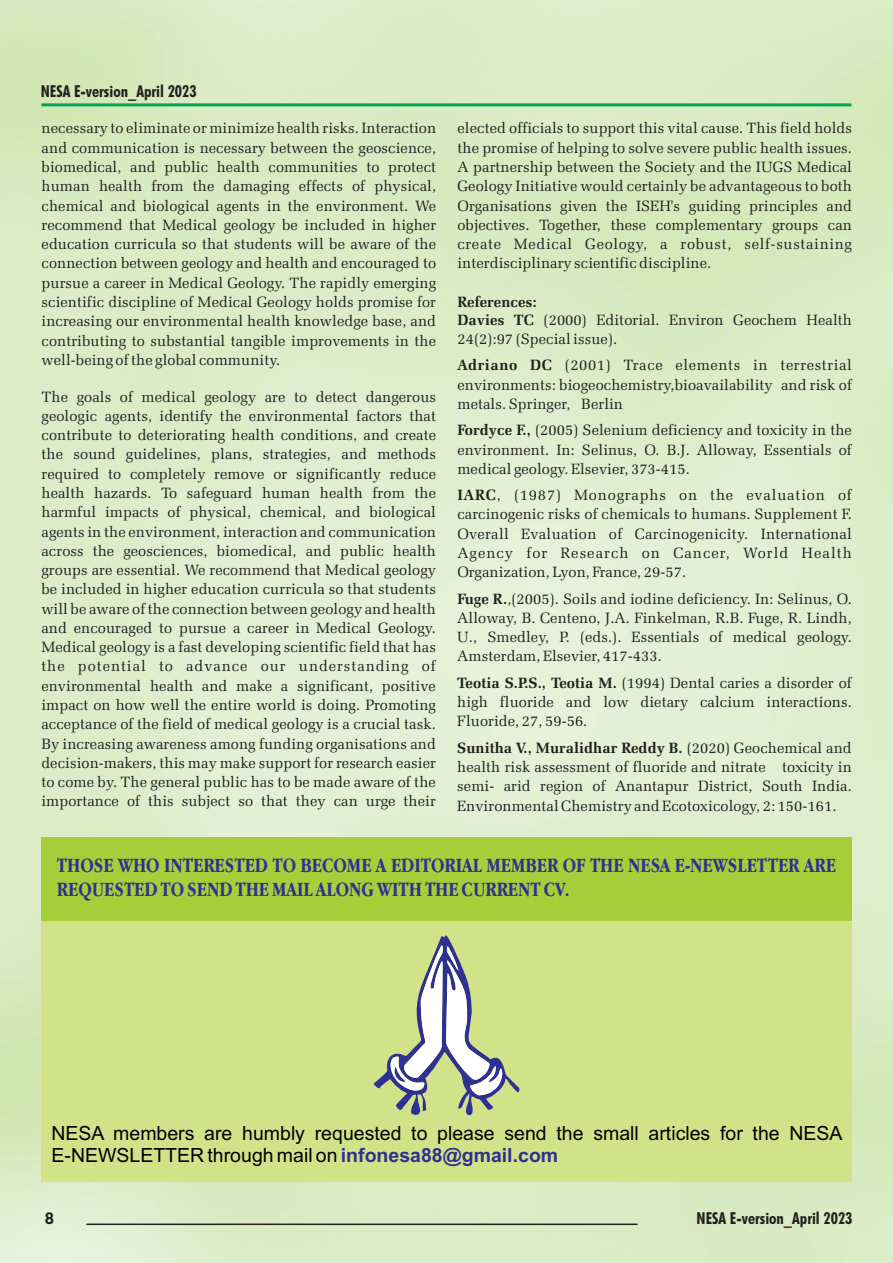
<style>
.page{position:relative;width:893px;height:1263px;background:#fff}
.page>*{position:absolute;margin:0;border:0;box-sizing:border-box;transform-origin:0 0}
.t1{font:700 21px/23.4px "Apple Garamond";color:#2e3092}
.t2{font:19.5px/21.8px "Arial";color:#000}
.t3{font:700 condensed 16.5px "Futura BT";color:#231f20}
.t4{font:700 16.5px "Gotham Narrow";color:#231f20}
.t5{font:15px/19.2px "Zapf Elliptical 711 BT";letter-spacing:.005em;color:#231f20;text-align:justify}
.t6{font:15px/26.4px "Zapf Elliptical 711 BT";letter-spacing:.04em;color:#231f20}
.s1{font-weight:700}
.s2{font-weight:700;color:#2e3092}
</style>
<div class="page">
<img style="left:0;top:0;width:893px;height:1263px">
<div style="left:41px;top:837px;width:810px;height:345px;background:#d2e288"></div>
<div style="left:41px;top:837px;width:810px;height:84px;background:#a6ce39"></div>
<hr style="left:41px;top:103px;width:810px;height:3px;background:#00a650">
<hr style="left:86px;top:1223px;width:552px;height:2px;background:#231f20">
<svg style="left:374px;top:935px;width:145px;height:181px"></svg>
<p class="t3" style="left:41px;top:84px;width:157px">NESA E-version_April 2023</p>
<p class="t5" style="left:42px;top:120px;width:396px">necessary to eliminate or minimize health risks. Interaction and communication is necessary between the geoscience, biomedical, and public health communities to protect human health from the damaging effects of physical, chemical and biological agents in the environment. We recommend that Medical geology be included in higher education curricula so that students will be aware of the connection between geology and health and encouraged to pursue a career in Medical Geology. The rapidly emerging scientific discipline of Medical Geology holds promise for increasing our environmental health knowledge base, and contributing to substantial tangible improvements in the well-being of the global community.</p>
<p class="t5" style="left:41px;top:388px;width:396px">The goals of medical geology are to detect dangerous geologic agents, identify the environmental factors that contribute to deteriorating health conditions, and create the sound guidelines, plans, strategies, and methods required to completely remove or significantly reduce health hazards. To safeguard human health from the harmful impacts of physical, chemical, and biological agents in the environment, interaction and communication across the geosciences, biomedical, and public health groups are essential. We recommend that Medical geology be included in higher education curricula so that students will be aware of the connection between geology and health and encouraged to pursue a career in Medical Geology.<br>Medical geology is a fast developing scientific field that has the potential to advance our understanding of environmental health and make a significant, positive impact on how well the entire world is doing. Promoting acceptance of the field of medical geology is a crucial task.<br>By increasing awareness among funding organisations and decision-makers, this may make support for research easier to come by. The general public has to be made aware of the importance of this subject so that they can urge their</p>
<p class="t5" style="left:457px;top:120px;width:396px">elected officials to support this vital cause. This field holds the promise of helping to solve severe public health issues.<br>A partnership between the Society and the IUGS Medical Geology Initiative would certainly be advantageous to both Organisations given the ISEH's guiding principles and objectives. Together, these complementary groups can create Medical Geology, a robust, self-sustaining interdisciplinary scientific discipline.</p>
<p class="t5" style="left:457px;top:294px;width:396px;line-height:17.5px"><span class="s1">References:<br>Davies TC</span> (2000) Editorial. Environ Geochem Health</p>
<p class="t6" style="left:457px;top:327px;width:396px">24(2):97 (Special issue).<br><span class="s1">Adriano DC</span> (2001) Trace elements in terrestrial</p>
<p class="t5" style="left:457px;top:376px;width:396px">environments: biogeochemistry,bioavailability and risk of metals. Springer, Berlin</p>
<p class="t5" style="left:457px;top:422px;width:396px"><span class="s1">Fordyce F.,</span> (2005) Selenium deficiency and toxicity in the environment. In: Selinus, O. B.J. Alloway, Essentials of medical geology. Elsevier, 373-415.</p>
<p class="t5" style="left:457px;top:487px;width:396px"><span class="s1">IARC</span>, (1987) Monographs on the evaluation of carcinogenic risks of chemicals to humans. Supplement F.<br>Overall Evaluation of Carcinogenicity. International Agency for Research on Cancer, World Health Organization, Lyon, France, 29-57.</p>
<p class="t5" style="left:457px;top:590px;width:396px"><span class="s1">Fuge R.</span>,(2005). Soils and iodine deficiency. In: Selinus, O.<br>Alloway, B. Centeno, J.A. Finkelman, R.B. Fuge, R. Lindh, U., Smedley, P. (eds.). Essentials of medical geology.<br>Amsterdam, Elsevier, 417-433.</p>
<p class="t5" style="left:457px;top:674px;width:396px"><span class="s1">Teotia S.P.S., Teotia M.</span> (1994) Dental caries a disorder of high fluoride and low dietary calcium interactions.<br>Fluoride, 27, 59-56.</p>
<p class="t5" style="left:457px;top:739px;width:396px"><span class="s1">Sunitha V., Muralidhar Reddy B.</span> (2020) Geochemical and health risk assessment of fluoride and nitrate toxicity in semi- arid region of Anantapur District, South India.<br>Environmental Chemistry and Ecotoxicology, 2: 150-161.</p>
<h1 class="t1" style="left:57px;top:856px;width:781px">THOSE WHO INTERESTED TO BECOME A EDITORIAL MEMBER OF THE NESA E-NEWSLETTER ARE<br>REQUESTED TO SEND THE MAIL ALONG WITH THE CURRENT CV.</h1>
<h2 class="t2" style="left:52px;top:1124px;width:792px">NESA members are humbly requested to please send the small articles for the NESA<br>E-NEWSLETTER through mail on <span class="s2">infonesa88@gmail.com</span></h2>
<p class="t4" style="left:45px;top:1210px;width:11px">8</p>
<p class="t3" style="left:697px;top:1211px;width:157px">NESA E-version_April 2023</p>
</div>
